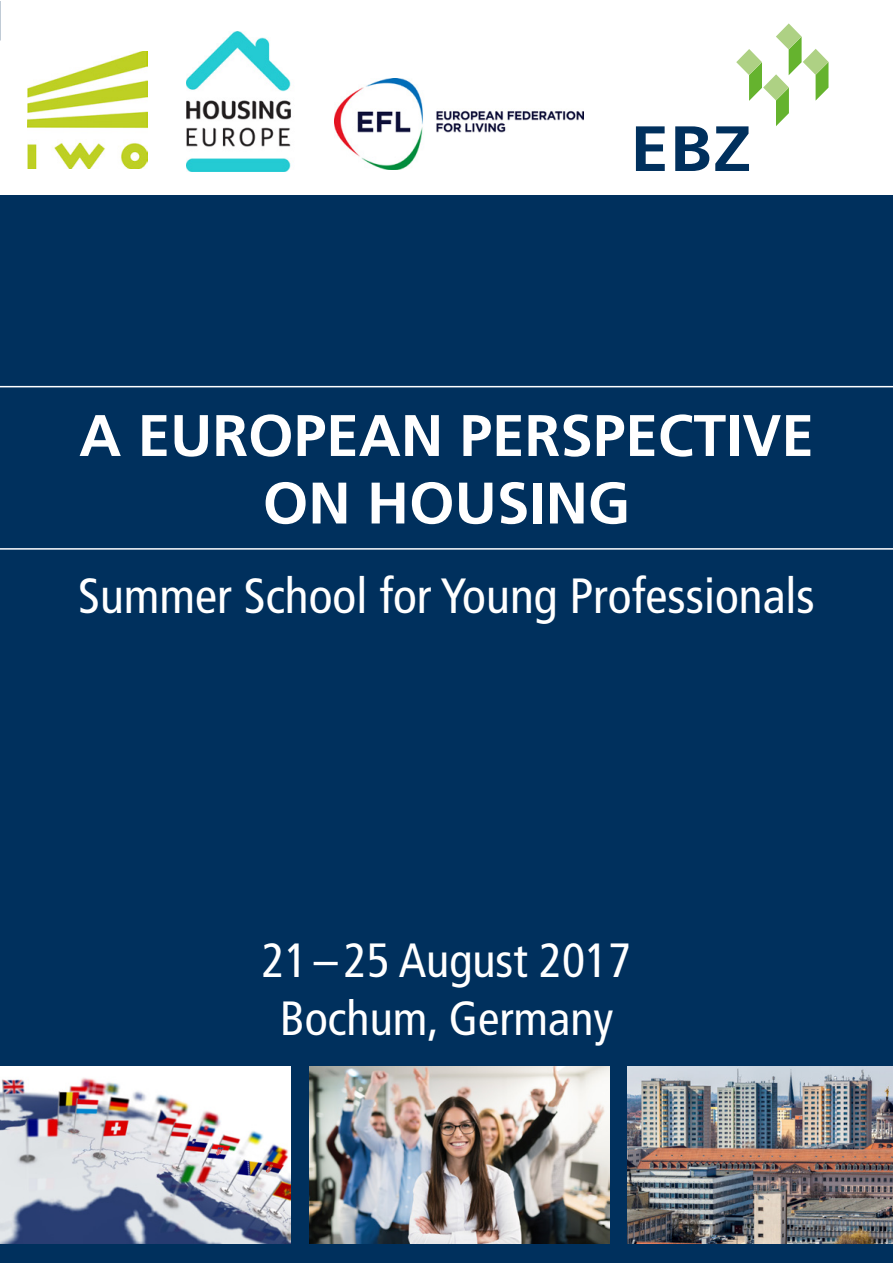
<style>
.page{position:relative;width:893px;height:1263px;background:#fff}
.page>*{position:absolute;margin:0;border:0;box-sizing:border-box;transform-origin:0 0}
.t1{font:700 58.5px/67.5px "Frutiger LT Pro";color:#fff;text-align:center}
.t2{font:condensed 49.5px "Frutiger LT Std";color:#fff}
.t3{font:condensed 48px/57.6px "Frutiger LT Std";color:#fff;text-align:center}
</style>
<div class="page">
<div style="left:0;top:196px;width:892px;height:882px;background:#00305d"></div>
<div style="left:0;top:1069px;width:892px;height:194px;background:#00305d"></div>
<img style="left:0;top:1067px;width:291px;height:177px">
<img style="left:627px;top:1067px;width:265px;height:177px">
<img style="left:309px;top:1067px;width:300px;height:177px">
<hr style="left:0;top:386px;width:892px;height:1px;background:#fff">
<hr style="left:0;top:548px;width:892px;height:2px;background:#fff">
<img style="left:186px;top:31px;width:105px;height:140px">
<img style="left:335px;top:79px;width:248px;height:91px">
<svg style="left:636px;top:126px;width:29px;height:45px"></svg>
<svg style="left:675px;top:126px;width:34px;height:45px"></svg>
<svg style="left:715px;top:23px;width:113px;height:148px"></svg>
<img style="left:28px;top:51px;width:120px;height:118px">
<p class="t1" style="left:79px;top:402px;width:736px">A EUROPEAN PERSPECTIVE<br>ON HOUSING</p>
<p class="t2" style="left:78px;top:567px;width:738px">Summer School for Young Professionals</p>
<p class="t3" style="left:262px;top:932px;width:371px">21–25 August 2017<br>Bochum, Germany</p>
</div>
